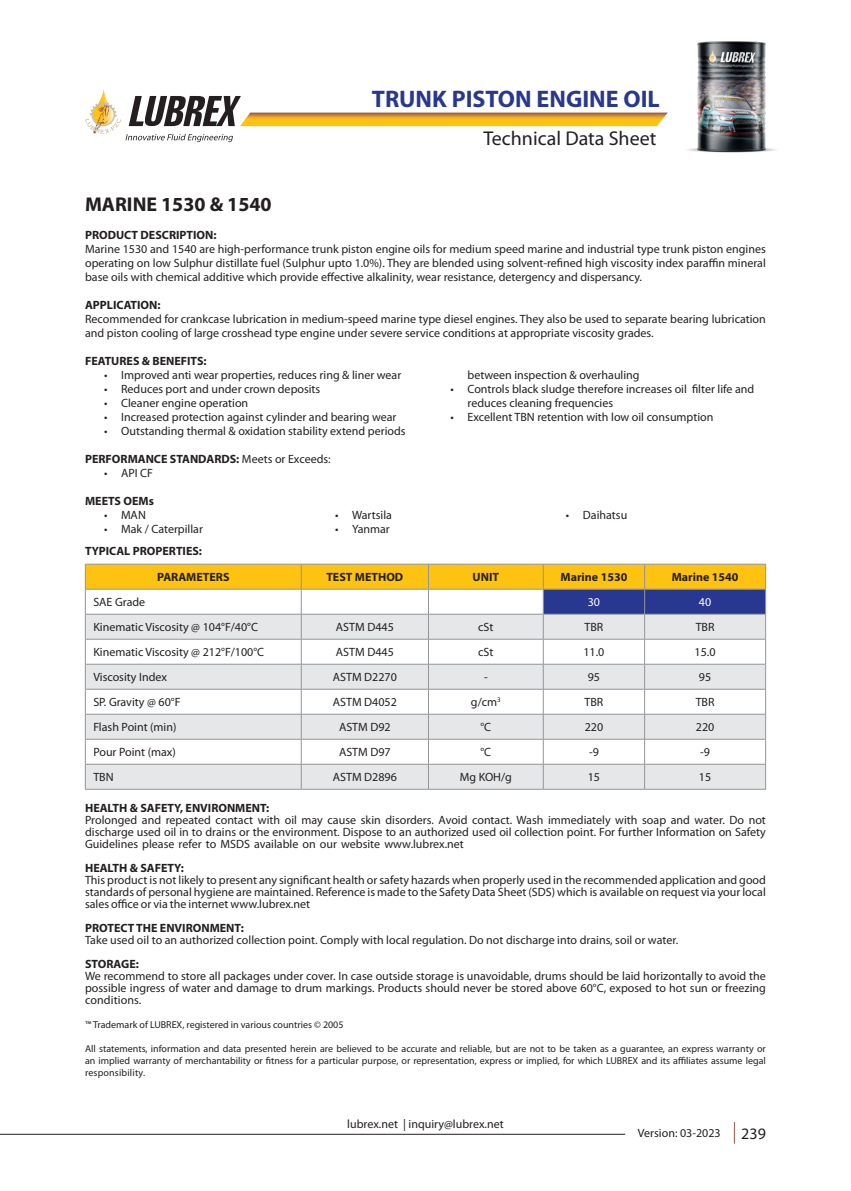
<style>
.page{position:relative;width:851px;height:1191px;background:#fff}
.page>*{position:absolute;margin:0;border:0;box-sizing:border-box;transform-origin:0 0}
.t1{font:700 24px "Myriad Pro";color:#283890}
.t2{font:20px "Myriad Pro";color:#231f20}
.t3{font:700 20px "Myriad Pro";color:#231f20}
.t4{font:16px "Myriad Pro";color:#231f20}
.t5{font:12px/12px "Myriad Pro";color:#231f20;text-align:justify}
.t6{font:700 12px "Myriad Pro";color:#231f20}
.t7{font:12px "Myriad Pro";color:#fff}
.t8{font:10px/12px "Myriad Pro";color:#231f20;text-align:justify}
.s1{font-weight:400}
</style>
<div class="page">
<svg style="left:734px;top:1122px;width:1px;height:21px"></svg>
<hr style="left:0;top:1134px;width:625px;height:1px;background:#231f20">
<svg style="left:85px;top:88px;width:582px;height:54px"></svg>
<svg style="left:85px;top:564px;width:681px;height:225px"></svg>
<hr style="left:85px;top:789px;width:216px;height:1px;background:#939598">
<hr style="left:301px;top:789px;width:127px;height:1px;background:#939598">
<hr style="left:428px;top:789px;width:115px;height:1px;background:#939598">
<hr style="left:543px;top:789px;width:101px;height:1px;background:#939598">
<hr style="left:644px;top:789px;width:121px;height:1px;background:#939598">
<img style="left:687px;top:41px;width:89px;height:112px">
<p class="t1" style="left:372px;top:83px;width:289px">TRUNK PISTON ENGINE OIL</p>
<h2 class="t2" style="left:483px;top:126px;width:174px">Technical Data Sheet</h2>
<p class="t3" style="left:85px;top:191px;width:188px">MARINE 1530 &amp; 1540</p>
<p class="t6" style="left:85px;top:227px;width:133px">PRODUCT DESCRIPTION:</p>
<p class="t5" style="left:85px;top:241px;width:682px;line-height:14px">Marine 1530 and 1540 are high-performance trunk piston engine oils for medium speed marine and industrial type trunk piston engines operating on low Sulphur distillate fuel (Sulphur upto 1.0%). They are blended using solvent-refined high viscosity index paraffin mineral base oils with chemical additive which provide effective alkalinity, wear resistance, detergency and dispersancy.</p>
<p class="t6" style="left:85px;top:297px;width:77px">APPLICATION:</p>
<p class="t5" style="left:85px;top:311px;width:682px;line-height:14px">Recommended for crankcase lubrication in medium-speed marine type diesel engines. They also be used to separate bearing lubrication and piston cooling of large crosshead type engine under severe service conditions at appropriate viscosity grades.</p>
<p class="t6" style="left:85px;top:353px;width:123px">FEATURES &amp; BENEFITS:</p>
<p class="t5" style="left:104px;top:368px;width:299px">• Improved anti wear properties, reduces ring &amp; liner wear</p>
<p class="t5" style="left:104px;top:382px;width:218px">• Reduces port and under crown deposits</p>
<p class="t5" style="left:104px;top:396px;width:146px">• Cleaner engine operation</p>
<p class="t5" style="left:104px;top:410px;width:294px">• Increased protection against cylinder and bearing wear</p>
<p class="t5" style="left:104px;top:424px;width:303px">• Outstanding thermal &amp; oxidation stability extend periods</p>
<p class="t5" style="left:467px;top:368px;width:174px">between inspection &amp; overhauling</p>
<p class="t5" style="left:467px;top:381px;width:288px;line-height:14px;text-indent:-17px">• Controls black sludge therefore increases oil filter life and reduces cleaning frequencies</p>
<p class="t5" style="left:450px;top:410px;width:264px">• Excellent TBN retention with low oil consumption</p>
<p class="t6" style="left:85px;top:451px;width:247px">PERFORMANCE STANDARDS: <span class="s1">Meets or Exceeds:</span></p>
<p class="t5" style="left:104px;top:466px;width:50px">• API CF</p>
<p class="t6" style="left:85px;top:493px;width:70px">MEETS OEMs</p>
<p class="t5" style="left:104px;top:508px;width:43px">• MAN</p>
<p class="t5" style="left:104px;top:522px;width:100px">• Mak / Caterpillar</p>
<p class="t5" style="left:335px;top:508px;width:58px">• Wartsila</p>
<p class="t5" style="left:335px;top:522px;width:56px">• Yanmar</p>
<p class="t6" style="left:85px;top:543px;width:118px">TYPICAL PROPERTIES:</p>
<p class="t5" style="left:566px;top:508px;width:63px">• Daihatsu</p>
<p class="t6" style="left:157px;top:569px;width:74px">PARAMETERS</p>
<p class="t6" style="left:326px;top:569px;width:78px">TEST METHOD</p>
<p class="t6" style="left:472px;top:569px;width:28px">UNIT</p>
<p class="t6" style="left:560px;top:569px;width:68px">Marine 1530</p>
<p class="t6" style="left:671px;top:569px;width:68px">Marine 1540</p>
<p class="t5" style="left:93px;top:596px;width:53px">SAE Grade</p>
<p class="t7" style="left:587px;top:595px;width:14px">30</p>
<p class="t7" style="left:698px;top:595px;width:14px">40</p>
<p class="t5" style="left:93px;top:621px;width:166px">Kinematic Viscosity @ 104°F/40°C</p>
<p class="t5" style="left:336px;top:621px;width:59px">ASTM D445</p>
<p class="t5" style="left:478px;top:621px;width:17px">cSt</p>
<p class="t5" style="left:584px;top:621px;width:20px">TBR</p>
<p class="t5" style="left:695px;top:621px;width:20px">TBR</p>
<p class="t5" style="left:93px;top:646px;width:172px">Kinematic Viscosity @ 212°F/100°C</p>
<p class="t5" style="left:336px;top:646px;width:59px">ASTM D445</p>
<p class="t5" style="left:478px;top:646px;width:17px">cSt</p>
<p class="t5" style="left:583px;top:646px;width:22px">11.0</p>
<p class="t5" style="left:694px;top:646px;width:22px">15.0</p>
<p class="t5" style="left:93px;top:671px;width:75px">Viscosity Index</p>
<p class="t5" style="left:333px;top:671px;width:66px">ASTM D2270</p>
<p class="t5" style="left:484px;top:671px;width:5px">-</p>
<p class="t5" style="left:587px;top:671px;width:14px">95</p>
<p class="t5" style="left:698px;top:671px;width:14px">95</p>
<p class="t5" style="left:93px;top:696px;width:89px">SP. Gravity @ 60°F</p>
<p class="t5" style="left:333px;top:696px;width:66px">ASTM D4052</p>
<p class="t5" style="left:471px;top:696px;width:31px">g/cm<sup>3</sup></p>
<p class="t5" style="left:584px;top:696px;width:20px">TBR</p>
<p class="t5" style="left:695px;top:696px;width:20px">TBR</p>
<p class="t5" style="left:93px;top:721px;width:85px">Flash Point (min)</p>
<p class="t5" style="left:339px;top:721px;width:53px">ASTM D92</p>
<p class="t5" style="left:480px;top:721px;width:12px">°C</p>
<p class="t5" style="left:584px;top:721px;width:20px">220</p>
<p class="t5" style="left:695px;top:721px;width:20px">220</p>
<p class="t5" style="left:93px;top:746px;width:84px">Pour Point (max)</p>
<p class="t5" style="left:339px;top:746px;width:53px">ASTM D97</p>
<p class="t5" style="left:480px;top:746px;width:12px">°C</p>
<p class="t5" style="left:589px;top:746px;width:11px">-9</p>
<p class="t5" style="left:700px;top:746px;width:11px">-9</p>
<p class="t5" style="left:93px;top:771px;width:22px">TBN</p>
<p class="t5" style="left:333px;top:771px;width:66px">ASTM D2896</p>
<p class="t5" style="left:459px;top:771px;width:54px">Mg KOH/g</p>
<p class="t5" style="left:587px;top:771px;width:14px">15</p>
<p class="t5" style="left:698px;top:771px;width:14px">15</p>
<p class="t6" style="left:85px;top:799px;width:186px">HEALTH &amp; SAFETY, ENVIRONMENT:</p>
<p class="t5" style="left:85px;top:813px;width:682px">Prolonged and repeated contact with oil may cause skin disorders. Avoid contact. Wash immediately with soap and water. Do not discharge used oil in to drains or the environment. Dispose to an authorized used oil collection point. For further Information on Safety Guidelines please refer to MSDS available on our website www.lubrex.net</p>
<p class="t6" style="left:85px;top:859px;width:100px">HEALTH &amp; SAFETY:</p>
<p class="t5" style="left:85px;top:873px;width:682px">This product is not likely to present any significant health or safety hazards when properly used in the recommended application and good standards of personal hygiene are maintained. Reference is made to the Safety Data Sheet (SDS) which is available on request via your local sales office or via the internet www.lubrex.net</p>
<p class="t6" style="left:85px;top:919px;width:160px">PROTECT THE ENVIRONMENT:</p>
<p class="t5" style="left:85px;top:933px;width:594px">Take used oil to an authorized collection point. Comply with local regulation. Do not discharge into drains, soil or water.</p>
<p class="t6" style="left:85px;top:955px;width:55px">STORAGE:</p>
<p class="t5" style="left:85px;top:969px;width:682px">We recommend to store all packages under cover. In case outside storage is unavoidable, drums should be laid horizontally to avoid the possible ingress of water and damage to drum markings. Products should never be stored above 60°C, exposed to hot sun or freezing conditions.</p>
<p class="t8" style="left:85px;top:1018px;width:260px">™ Trademark of LUBREX, registered in various countries © 2005</p>
<p class="t8" style="left:85px;top:1042px;width:682px">All statements, information and data presented herein are believed to be accurate and reliable, but are not to be taken as a guarantee, an express warranty or an implied warranty of merchantability or fitness for a particular purpose, or representation, express or implied, for which LUBREX and its affiliates assume legal responsibility.</p>
<p class="t5" style="left:347px;top:1117px;width:158px">lubrex.net | inquiry@lubrex.net</p>
<p class="t5" style="left:638px;top:1126px;width:84px">Version: 03-2023</p>
<h3 class="t4" style="left:741px;top:1123px;width:26px">239</h3>
</div>
